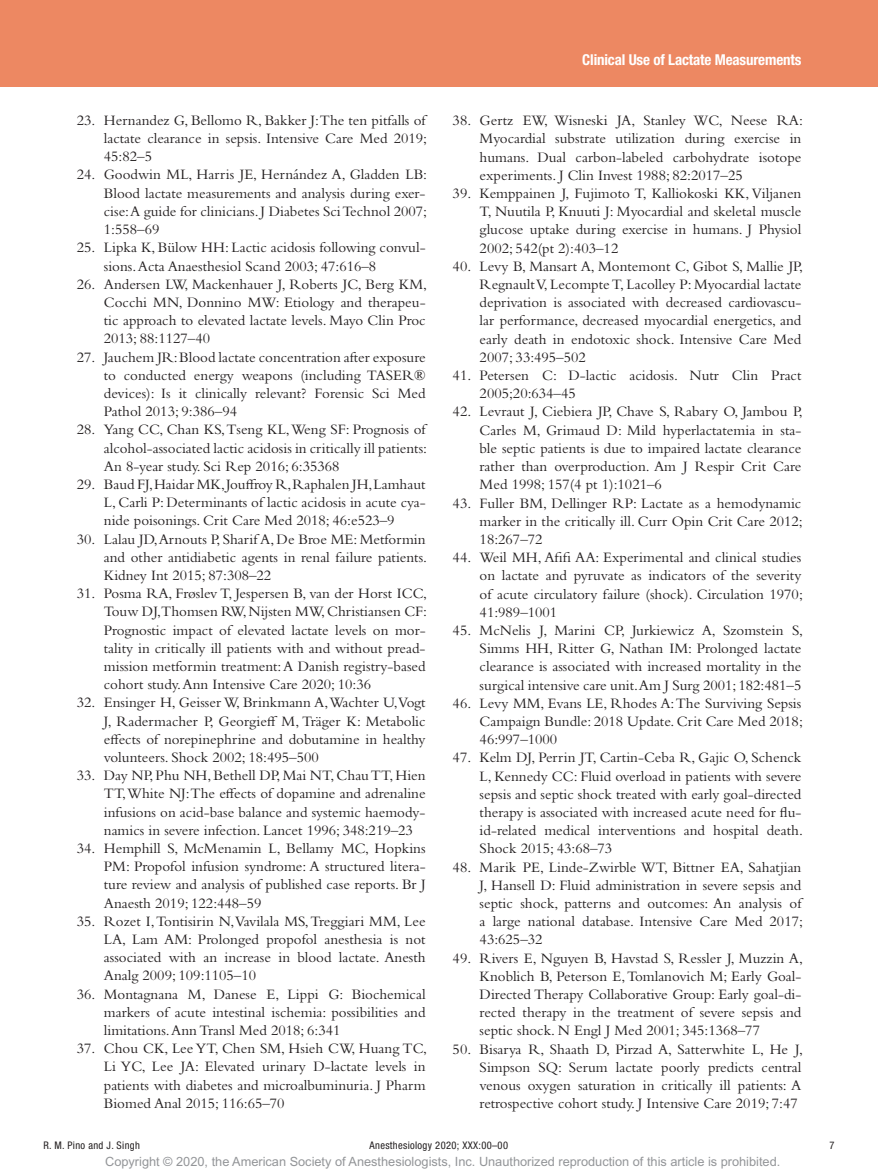
<style>
.page{position:relative;width:878px;height:1175px;background:#fff}
.page>*{position:absolute;margin:0;border:0;box-sizing:border-box;transform-origin:0 0}
.t1{font:15px/18.1px "Bembo Std";color:#231f20;text-align:justify}
.t2{font:700 condensed 15px "Helvetica Neue LT Std";letter-spacing:-.01em;color:#fff}
.t3{font:12.75px "Arial MT Std";color:#939598}
.t4{font:condensed 10.5px "Helvetica Neue LT Std";letter-spacing:.03em;color:#231f20}
</style>
<div class="page">
<div style="left:0;top:0;width:878px;height:86px;background:#ed8862"></div>
<p class="t1" style="left:104px;top:111px;width:325px;text-indent:-27px">23. Hernandez G, Bellomo R, Bakker J:The ten pitfalls of lactate clearance in sepsis. Intensive Care Med 2019; 45:82–5</p>
<p class="t1" style="left:104px;top:165px;width:325px;text-indent:-27px">24. Goodwin ML, Harris JE, Hernández A, Gladden LB:<br>Blood lactate measurements and analysis during exer&shy;cise:A guide for clinicians. J Diabetes Sci Technol 2007; 1:558–69</p>
<p class="t1" style="left:104px;top:238px;width:323px;text-indent:-27px">25. Lipka K, Bülow HH: Lactic acidosis following convul&shy;sions. Acta Anaesthesiol Scand 2003; 47:616–8</p>
<p class="t1" style="left:104px;top:275px;width:325px;text-indent:-27px">26. Andersen LW, Mackenhauer J, Roberts JC, Berg KM, Cocchi MN, Donnino MW: Etiology and therapeu&shy;tic approach to elevated lactate levels. Mayo Clin Proc 2013; 88:1127–40</p>
<p class="t1" style="left:104px;top:347px;width:323px;text-indent:-27px">27. Jauchem JR: Blood lactate concentration after exposure to conducted energy weapons (including TASER® devices): Is it clinically relevant? Forensic Sci Med Pathol 2013; 9:386–94</p>
<p class="t1" style="left:104px;top:420px;width:325px;text-indent:-27px">28. Yang CC, Chan KS, Tseng KL, Weng SF: Prognosis of alcohol-associated lactic acidosis in critically ill patients:<br>An 8-year study. Sci Rep 2016; 6:35368</p>
<p class="t1" style="left:104px;top:475px;width:323px;text-indent:-27px">29. Baud FJ, Haidar MK, Jouffroy R, Raphalen JH, Lamhaut L, Carli P: Determinants of lactic acidosis in acute cya&shy;nide poisonings. Crit Care Med 2018; 46:e523–9</p>
<p class="t1" style="left:104px;top:529px;width:325px;text-indent:-27px">30. Lalau JD, Arnouts P, Sharif A, De Broe ME: Metformin and other antidiabetic agents in renal failure patients.<br>Kidney Int 2015; 87:308–22</p>
<p class="t1" style="left:104px;top:584px;width:325px;text-indent:-27px">31. Posma RA, Frøslev T, Jespersen B, van der Horst ICC, Touw DJ,Thomsen RW, Nijsten MW, Christiansen CF:<br>Prognostic impact of elevated lactate levels on mor&shy;tality in critically ill patients with and without pread&shy;mission metformin treatment: A Danish registry-based cohort study. Ann Intensive Care 2020; 10:36</p>
<p class="t1" style="left:104px;top:693px;width:323px;text-indent:-27px">32. Ensinger H, Geisser W, Brinkmann A, Wachter U,Vogt J, Radermacher P, Georgieff M, Träger K: Metabolic effects of norepinephrine and dobutamine in healthy volunteers. Shock 2002; 18:495–500</p>
<p class="t1" style="left:104px;top:766px;width:323px;text-indent:-27px">33. Day NP, Phu NH, Bethell DP, Mai NT, Chau TT, Hien TT,White NJ:The effects of dopamine and adrenaline infusions on acid-base balance and systemic haemody&shy;namics in severe infection. Lancet 1996; 348:219–23</p>
<p class="t1" style="left:104px;top:839px;width:323px;text-indent:-27px">34. Hemphill S, McMenamin L, Bellamy MC, Hopkins PM: Propofol infusion syndrome: A structured litera&shy;ture review and analysis of published case reports. Br J Anaesth 2019; 122:448–59</p>
<p class="t1" style="left:104px;top:911px;width:323px;text-indent:-27px">35. Rozet I, Tontisirin N,Vavilala MS, Treggiari MM, Lee LA, Lam AM: Prolonged propofol anesthesia is not associated with an increase in blood lactate. Anesth Analg 2009; 109:1105–10</p>
<p class="t1" style="left:104px;top:984px;width:323px;text-indent:-27px">36. Montagnana M, Danese E, Lippi G: Biochemical markers of acute intestinal ischemia: possibilities and limitations. Ann Transl Med 2018; 6:341</p>
<p class="t1" style="left:104px;top:1039px;width:325px;text-indent:-27px">37. Chou CK, Lee YT, Chen SM, Hsieh CW, Huang TC, Li YC, Lee JA: Elevated urinary D-lactate levels in patients with diabetes and microalbuminuria. J Pharm Biomed Anal 2015; 116:65–70</p>
<p class="t2" style="left:582px;top:51px;width:220px">Clinical Use of Lactate Measurements</p>
<p class="t1" style="left:479px;top:111px;width:325px;text-indent:-27px">38. Gertz EW, Wisneski JA, Stanley WC, Neese RA:<br>Myocardial substrate utilization during exercise in humans. Dual carbon-labeled carbohydrate isotope experiments. J Clin Invest 1988; 82:2017–25</p>
<p class="t1" style="left:479px;top:184px;width:323px;text-indent:-27px">39. Kemppainen J, Fujimoto T, Kalliokoski KK, Viljanen T, Nuutila P, Knuuti J: Myocardial and skeletal muscle glucose uptake during exercise in humans. J Physiol 2002; 542(pt 2):403–12</p>
<p class="t1" style="left:479px;top:257px;width:325px;text-indent:-27px">40. Levy B, Mansart A, Montemont C, Gibot S, Mallie JP, Regnault V, Lecompte T, Lacolley P: Myocardial lactate deprivation is associated with decreased cardiovascu&shy;lar performance, decreased myocardial energetics, and early death in endotoxic shock. Intensive Care Med 2007; 33:495–502</p>
<p class="t1" style="left:479px;top:366px;width:323px;text-indent:-27px">41. Petersen C: D-lactic acidosis. Nutr Clin Pract<br>2005;20:634–45</p>
<p class="t1" style="left:479px;top:402px;width:325px;text-indent:-27px">42. Levraut J, Ciebiera JP, Chave S, Rabary O, Jambou P, Carles M, Grimaud D: Mild hyperlactatemia in sta&shy;ble septic patients is due to impaired lactate clearance rather than overproduction. Am J Respir Crit Care Med 1998; 157(4 pt 1):1021–6</p>
<p class="t1" style="left:479px;top:493px;width:325px;text-indent:-27px">43. Fuller BM, Dellinger RP: Lactate as a hemodynamic marker in the critically ill. Curr Opin Crit Care 2012; 18:267–72</p>
<p class="t1" style="left:479px;top:548px;width:325px;text-indent:-27px">44. Weil MH, Afifi AA: Experimental and clinical studies on lactate and pyruvate as indicators of the severity of acute circulatory failure (shock). Circulation 1970; 41:989–1001</p>
<p class="t1" style="left:479px;top:621px;width:325px;text-indent:-27px">45. McNelis J, Marini CP, Jurkiewicz A, Szomstein S, Simms HH, Ritter G, Nathan IM: Prolonged lactate clearance is associated with increased mortality in the surgical intensive care unit.Am J Surg 2001; 182:481–5</p>
<p class="t1" style="left:479px;top:693px;width:325px;text-indent:-27px">46. Levy MM, Evans LE, Rhodes A: The Surviving Sepsis Campaign Bundle: 2018 Update. Crit Care Med 2018; 46:997–1000</p>
<p class="t1" style="left:479px;top:748px;width:325px;text-indent:-27px">47. Kelm DJ, Perrin JT, Cartin-Ceba R, Gajic O, Schenck L, Kennedy CC: Fluid overload in patients with severe sepsis and septic shock treated with early goal-directed therapy is associated with increased acute need for flu&shy;id-related medical interventions and hospital death.<br>Shock 2015; 43:68–73</p>
<p class="t1" style="left:479px;top:857px;width:325px;text-indent:-27px">48. Marik PE, Linde-Zwirble WT, Bittner EA, Sahatjian J, Hansell D: Fluid administration in severe sepsis and septic shock, patterns and outcomes: An analysis of a large national database. Intensive Care Med 2017; 43:625–32</p>
<p class="t1" style="left:479px;top:948px;width:325px;text-indent:-27px">49. Rivers E, Nguyen B, Havstad S, Ressler J, Muzzin A, Knoblich B, Peterson E, Tomlanovich M; Early Goal-Directed Therapy Collaborative Group: Early goal-di&shy;rected therapy in the treatment of severe sepsis and septic shock. N Engl J Med 2001; 345:1368–77</p>
<p class="t1" style="left:479px;top:1039px;width:325px;text-indent:-27px">50. Bisarya R, Shaath D, Pirzad A, Satterwhite L, He J, Simpson SQ: Serum lactate poorly predicts central venous oxygen saturation in critically ill patients: A retrospective cohort study. J Intensive Care 2019; 7:47</p>
<p class="t4" style="left:44px;top:1139px;width:98px">R. M. Pino and J. Singh</p>
<p class="t4" style="left:369px;top:1139px;width:140px">Anesthesiology 2020; XXX:00–00</p>
<p class="t4" style="left:829px;top:1139px;width:7px">7</p>
<p class="t3" style="left:105px;top:1154px;width:676px">Copyright © 2020, the American Society of Anesthesiologists, Inc. Unauthorized reproduction of this article is prohibited.</p>
</div>
